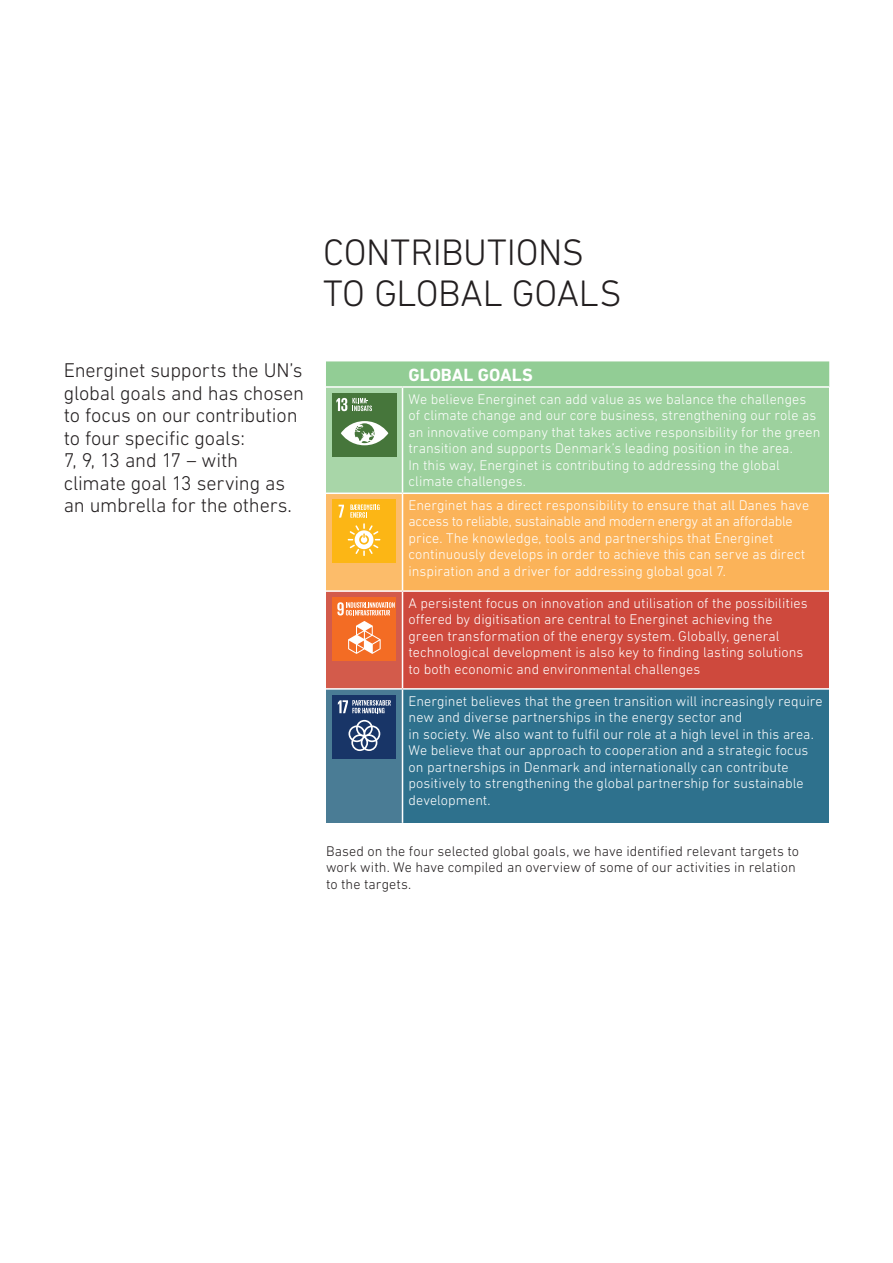
<style>
.page{position:relative;width:893px;height:1263px;background:#fff}
.page>*{position:absolute;margin:0;border:0;box-sizing:border-box;transform-origin:0 0}
.t1{font:300 37.5px/41.2px "DIN Next LT Pro";letter-spacing:-.01em;color:#231f20}
.t2{font:300 20.25px/22.5px "DIN Next LT Pro";letter-spacing:-.01em;color:#231f20}
.t3{font:700 18px "DIN Next LT Pro";color:#fff}
.t4{font:300 14.25px/16.5px "DIN Next LT Pro";color:#fff}
.t5{font:300 14.25px/16.5px "DIN Next LT Pro";letter-spacing:.005em;color:#231f20}
</style>
<div class="page">
<div style="left:326px;top:361px;width:503px;height:25px;background:#92cd95"></div>
<div style="left:326px;top:387px;width:76px;height:106px;background:#a8d6a8"></div>
<div style="left:402px;top:387px;width:427px;height:106px;background:#9dd19e"></div>
<div style="left:326px;top:493px;width:76px;height:98px;background:#fcbc6a"></div>
<div style="left:402px;top:493px;width:427px;height:98px;background:#fbb359"></div>
<div style="left:326px;top:591px;width:76px;height:98px;background:#d35b4b"></div>
<div style="left:402px;top:591px;width:427px;height:98px;background:#ce493d"></div>
<div style="left:326px;top:689px;width:76px;height:134px;background:#4a7c95"></div>
<div style="left:402px;top:689px;width:427px;height:134px;background:#2e718d"></div>
<hr style="left:402px;top:388px;width:1px;height:104px;background:#fff">
<hr style="left:402px;top:494px;width:1px;height:96px;background:#fff">
<hr style="left:402px;top:592px;width:1px;height:96px;background:#fff">
<hr style="left:402px;top:690px;width:1px;height:133px;background:#fff">
<hr style="left:326px;top:590px;width:76px;height:2px;background:#fff">
<hr style="left:402px;top:590px;width:427px;height:2px;background:#fff">
<hr style="left:326px;top:492px;width:76px;height:2px;background:#fff">
<hr style="left:402px;top:492px;width:427px;height:2px;background:#fff">
<hr style="left:326px;top:688px;width:76px;height:2px;background:#fff">
<hr style="left:402px;top:688px;width:427px;height:2px;background:#fff">
<hr style="left:326px;top:386px;width:76px;height:2px;background:#fff">
<hr style="left:402px;top:386px;width:427px;height:2px;background:#fff">
<div style="left:332px;top:393px;width:64px;height:63px;background:#46763b"></div>
<svg style="left:341px;top:421px;width:47px;height:24px"></svg>
<svg style="left:336px;top:398px;width:36px;height:13px"></svg>
<div style="left:332px;top:499px;width:64px;height:64px;background:#fcb615"></div>
<svg style="left:339px;top:504px;width:41px;height:52px"></svg>
<div style="left:332px;top:597px;width:64px;height:64px;background:#f36c24"></div>
<svg style="left:348px;top:621px;width:33px;height:33px"></svg>
<svg style="left:337px;top:602px;width:58px;height:13px"></svg>
<div style="left:332px;top:695px;width:64px;height:64px;background:#183567"></div>
<svg style="left:348px;top:720px;width:32px;height:31px"></svg>
<svg style="left:338px;top:700px;width:53px;height:13px"></svg>
<h1 class="t1" style="left:323px;top:231px;width:300px">CONTRIBUTIONS<br>TO GLOBAL GOALS</h1>
<h2 class="t2" style="left:64px;top:359px;width:242px">Energinet supports the UN’s global goals and has chosen to focus on our contribution to four specific goals:<br>7, 9, 13 and 17 – with climate goal 13 serving as an umbrella for the others.</h2>
<p class="t3" style="left:408px;top:364px;width:126px">GLOBAL GOALS</p>
<p class="t4" style="left:408px;top:390px;width:413px">We believe Energinet can add value as we balance the challenges of climate change and our core business, strengthening our role as an innovative company that takes active responsibility for the green transition and supports Denmark’s leading position in the area.<br>In this way, Energinet is contributing to addressing the global climate challenges.</p>
<p class="t4" style="left:408px;top:497px;width:402px">Energinet has a direct responsibility to ensure that all Danes have access to reliable, sustainable and modern energy at an affordable price. The knowledge, tools and partnerships that Energinet continuously develops in order to achieve this can serve as direct inspiration and a driver for addressing global goal 7.</p>
<p class="t4" style="left:408px;top:594px;width:401px">A persistent focus on innovation and utilisation of the possibilities offered by digitisation are central to Energinet achieving the green transformation of the energy system. Globally, general technological development is also key to finding lasting solutions to both economic and environmental challenges</p>
<p class="t4" style="left:408px;top:692px;width:416px">Energinet believes that the green transition will increasingly require new and diverse partnerships in the energy sector and<br>in society. We also want to fulfil our role at a high level in this area.<br>We believe that our approach to cooperation and a strategic focus on partnerships in Denmark and internationally can contribute positively to strengthening the global partnership for sustainable development.</p>
<p class="t5" style="left:326px;top:843px;width:475px">Based on the four selected global goals, we have identified relevant targets to work with. We have compiled an overview of some of our activities in relation to the targets.</p>
</div>
